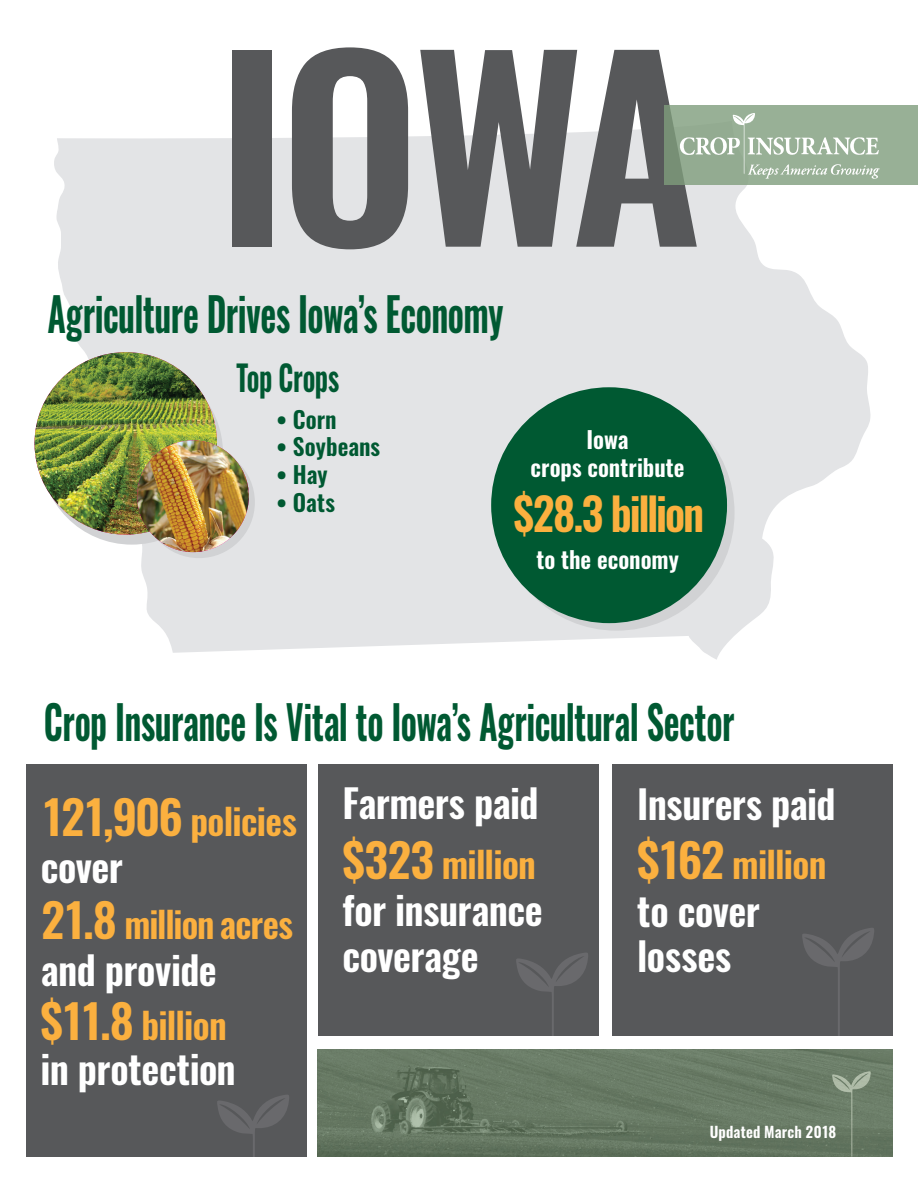
<style>
.page{position:relative;width:918px;height:1188px;background:#fff}
.page>*{position:absolute;margin:0;border:0;box-sizing:border-box;transform-origin:0 0}
.t1{font:600 243px "Oswald";color:#57585a}
.t2{font:600 46.5px "Oswald";letter-spacing:-.015em;color:#005932;scale:.74 1}
.t3{font:600 45px "Oswald";letter-spacing:-.05em;color:#fbb03f;scale:.95 1}
.t4{font:600 39px/46.5px "Oswald";letter-spacing:-.015em;color:#fff}
.t5{font:600 36px "Oswald";letter-spacing:-.02em;color:#fbb03f}
.t6{font:600 35.1px "Oswald";letter-spacing:-.015em;color:#005932;scale:.77 1}
.t7{font:600 23.25px/27.9px "Oswald";color:#fff;text-align:center}
.t8{font:600 23.25px "Oswald";color:#005932}
.t9{font:600 15px "Oswald";letter-spacing:.005em;color:#fff}
.s1{font-size:46.5px}
</style>
<div class="page">
<svg style="left:54px;top:128px;width:817px;height:532px;fill:#e3e4e6"></svg>
<img style="left:318px;top:1050px;width:574px;height:107px">
<div style="left:40px;top:362px;width:183px;height:183px;background:#d1d2d4;border-radius:50%"></div>
<img style="left:34px;top:352px;width:183px;height:183px;border-radius:91px">
<div style="left:143px;top:446px;width:112px;height:112px;background:#d1d2d4;border-radius:50%"></div>
<img style="left:137px;top:440px;width:112px;height:112px;border-radius:56px">
<div style="left:499px;top:395px;width:236px;height:236px;background:#d1d2d4;border-radius:50%"></div>
<div style="left:491px;top:387px;width:236px;height:236px;background:#005932;border-radius:50%"></div>
<div style="left:26px;top:765px;width:281px;height:392px;background:#57585a"></div>
<svg style="left:217px;top:1095px;width:72px;height:62px"></svg>
<div style="left:318px;top:765px;width:281px;height:271px;background:#57585a"></div>
<svg style="left:516px;top:953px;width:72px;height:83px"></svg>
<div style="left:612px;top:765px;width:280px;height:271px;background:#57585a"></div>
<svg style="left:802px;top:928px;width:72px;height:108px"></svg>
<img style="left:832px;top:1071px;width:39px;height:86px">
<div style="left:664px;top:105px;width:254px;height:80px;background:#98b096"></div>
<svg style="left:680px;top:113px;width:200px;height:66px"></svg>
<h1 class="t1" style="left:217px;top:21px;width:487px">IOWA</h1>
<p class="t2" style="left:48px;top:290px;width:618px">Agriculture Drives Iowa’s Economy</p>
<p class="t6" style="left:237px;top:359px;width:135px">Top Crops</p>
<p class="t8" style="left:277px;top:407px;width:62px">• Corn</p>
<p class="t8" style="left:277px;top:435px;width:105px">• Soybeans</p>
<p class="t8" style="left:277px;top:463px;width:53px">• Hay</p>
<p class="t8" style="left:277px;top:491px;width:60px">• Oats</p>
<p class="t7" style="left:531px;top:427px;width:156px">Iowa<br>crops contribute</p>
<p class="t3" style="left:513px;top:490px;width:202px">$28.3 billion</p>
<p class="t7" style="left:536px;top:547px;width:144px">to the economy</p>
<p class="t2" style="left:44px;top:697px;width:935px">Crop Insurance Is Vital to Iowa’s Agricultural Sector</p>
<p class="t5" style="left:41px;top:802px;width:258px"><span class="s1">121,906</span> policies</p>
<p class="t4" style="left:41px;top:846px;width:84px">cover</p>
<p class="t5" style="left:41px;top:906px;width:254px"><span class="s1">21.8</span> million acres</p>
<p class="t4" style="left:41px;top:950px;width:178px">and provide</p>
<p class="t5" style="left:40px;top:1006px;width:188px"><span class="s1">$11.8</span> billion</p>
<p class="t4" style="left:41px;top:1049px;width:197px">in protection</p>
<p class="t4" style="left:342px;top:782px;width:198px">Farmers paid</p>
<p class="t5" style="left:342px;top:846px;width:195px"><span class="s1">$323</span> million</p>
<p class="t4" style="left:342px;top:889px;width:202px">for insurance coverage</p>
<p class="t4" style="left:637px;top:784px;width:200px">Insurers paid</p>
<p class="t5" style="left:637px;top:846px;width:191px"><span class="s1">$162</span> million</p>
<p class="t4" style="left:637px;top:891px;width:124px;line-height:45.5px">to cover losses</p>
<p class="t9" style="left:710px;top:1124px;width:128px">Updated March 2018</p>
</div>
